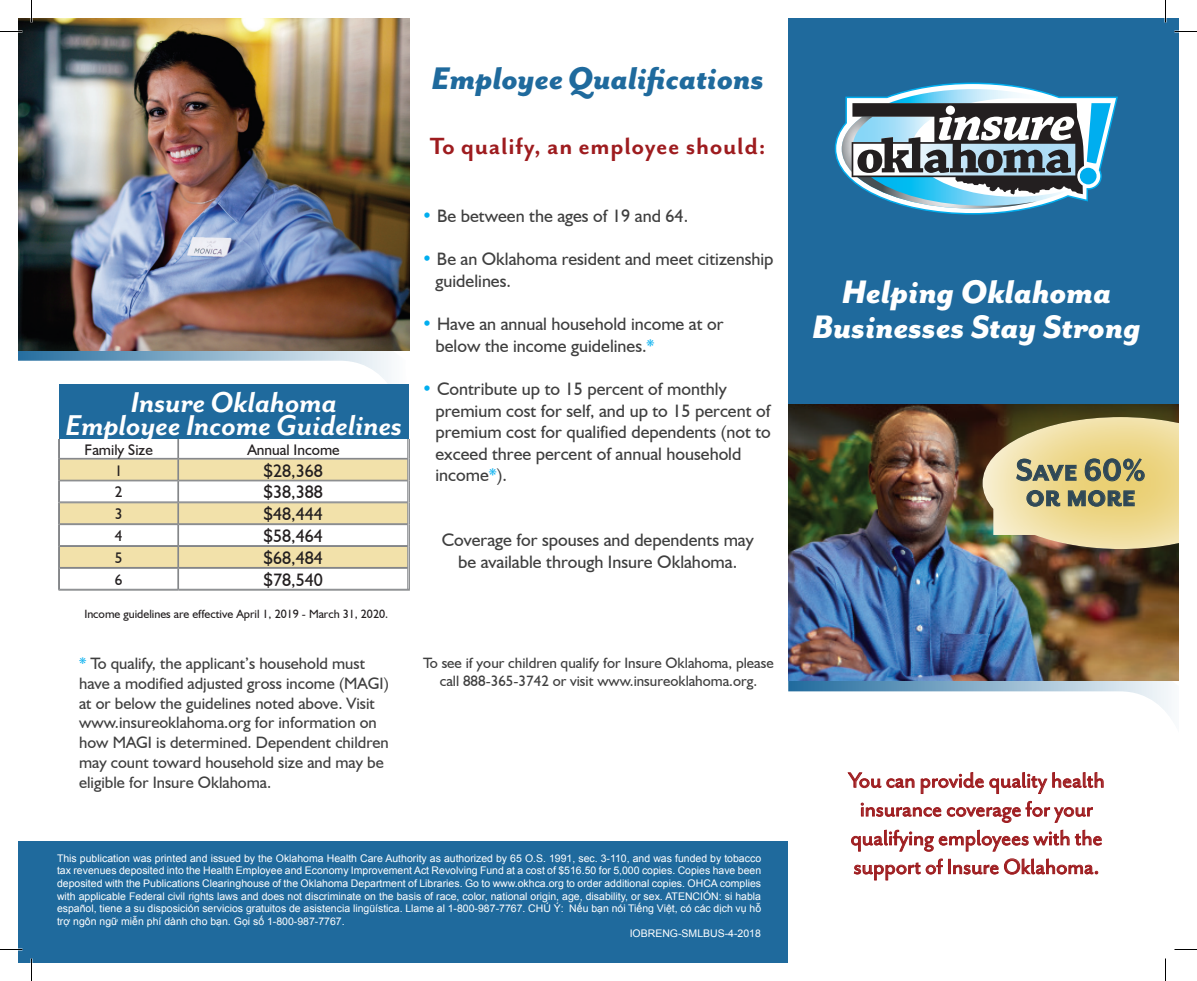
<style>
.page{position:relative;width:1197px;height:981px;background:#fff}
.page>*{position:absolute;margin:0;border:0;box-sizing:border-box;transform-origin:0 0}
.t1{font:italic 800 37.5px/34.5px "Mr Eaves San OT";color:#fff;text-align:center}
.t2{font:italic 800 36px "Mr Eaves San OT";color:#1f6a9d}
.t3{font:700 34.5px/25.5px "Mr Eaves San OT";color:#2f4856}
.t4{font:italic 700 33px "Mr Eaves San OT";color:#fff}
.t5{font:700 27px "Mr Eaves San OT";letter-spacing:.025em;color:#9e1c1f}
.t6{font:24px/28.8px "Mr Eaves San OT";color:#9e1c1f;text-align:center}
.t7{font:18px/21.6px "Humanist 521 BT";color:#3f3f3f}
.t8{font:18px "Humanist 521 BT";color:#231f20}
.t9{font:16.5px/19.8px "Humanist 521 BT";color:#3f3f3f}
.t10{font:15.3px "Humanist 521 BT";color:#231f20}
.t11{font:15px/18px "Humanist 521 BT";color:#3f3f3f;text-align:center}
.t12{font:12px "Humanist 521 BT";color:#231f20}
.t13{font:10.5px "Arial";color:#fff}
.s1{color:#00aeef}
</style>
<div class="page">
<svg style="left:788px;top:681px;width:383px;height:35px"></svg>
<svg style="left:18px;top:350px;width:392px;height:34px"></svg>
<img style="left:788px;top:403px;width:391px;height:278px">
<div style="left:18px;top:842px;width:770px;height:121px;background:#1f6a9d"></div>
<div style="left:788px;top:18px;width:391px;height:385px;background:#1f6a9d"></div>
<svg style="left:835px;top:83px;width:283px;height:132px"></svg>
<div style="left:946px;top:106px;width:9px;height:9px;background:#fff;border-radius:50%"></div>
<svg style="left:848px;top:772px;width:66px;height:16px"></svg>
<svg style="left:921px;top:772px;width:183px;height:22px"></svg>
<svg style="left:861px;top:801px;width:232px;height:22px"></svg>
<svg style="left:851px;top:830px;width:251px;height:22px"></svg>
<svg style="left:854px;top:859px;width:89px;height:21px"></svg>
<div style="left:948px;top:859px;width:3px;height:15px;border:1px solid #9e1c1f"></div>
<svg style="left:953px;top:858px;width:145px;height:17px"></svg>
<svg style="left:981px;top:416px;width:198px;height:134px"></svg>
<svg style="left:983px;top:417px;width:196px;height:132px;background:#d0bf85"></svg>
<div style="left:59px;top:384px;width:350px;height:55px;background:#1f6a9d"></div>
<hr style="left:58px;top:590px;width:120px;height:1px;background:#808285">
<hr style="left:178px;top:590px;width:232px;height:1px;background:#808285">
<svg style="left:58px;top:439px;width:352px;height:151px"></svg>
<img style="left:18px;top:18px;width:392px;height:332px">
<svg style="left:0;top:31px;width:22px;height:1px"></svg>
<svg style="left:1174px;top:31px;width:23px;height:1px"></svg>
<svg style="left:0;top:949px;width:22px;height:1px"></svg>
<svg style="left:1174px;top:949px;width:23px;height:1px"></svg>
<svg style="left:31px;top:0;width:1px;height:22px"></svg>
<svg style="left:31px;top:958px;width:1px;height:23px"></svg>
<svg style="left:1165px;top:0;width:1px;height:22px"></svg>
<svg style="left:1165px;top:958px;width:1px;height:23px"></svg>
<h2 class="t2" style="left:432px;top:58px;width:334px">Employee Qualifications</h2>
<h3 class="t4" style="left:131px;top:384px;width:208px">Insure Oklahoma</h3>
<h3 class="t4" style="left:66px;top:407px;width:338px">Employee Income Guidelines</h3>
<h3 class="t10" style="left:85px;top:440px;width:70px">Family Size</h3>
<h3 class="t10" style="left:247px;top:440px;width:94px">Annual Income</h3>
<h3 class="t10" style="left:115px;top:461px;width:9px">1</h3>
<h3 class="t8" style="left:264px;top:459px;width:61px">$28,368</h3>
<h3 class="t10" style="left:115px;top:483px;width:9px">2</h3>
<h3 class="t8" style="left:264px;top:481px;width:61px">$38,388</h3>
<h3 class="t10" style="left:115px;top:505px;width:9px">3</h3>
<h3 class="t8" style="left:264px;top:503px;width:61px">$48,444</h3>
<h3 class="t10" style="left:115px;top:526px;width:9px">4</h3>
<h3 class="t8" style="left:264px;top:525px;width:61px">$58,464</h3>
<h3 class="t10" style="left:115px;top:548px;width:9px">5</h3>
<h3 class="t8" style="left:264px;top:547px;width:61px">$68,484</h3>
<h3 class="t10" style="left:115px;top:570px;width:9px">6</h3>
<h3 class="t8" style="left:264px;top:569px;width:61px">$78,540</h3>
<p class="t12" style="left:84px;top:607px;width:305px">Income guidelines are effective April 1, 2019 - March 31, 2020.</p>
<p class="t9" style="left:79px;top:653px;width:311px"><span class="s1">*</span> To qualify, the applicant’s household must have a modified adjusted gross income (MAGI) at or below the guidelines noted above. Visit www.insureoklahoma.org for information on how MAGI is determined. Dependent children may count toward household size and may be eligible for Insure Oklahoma.</p>
<h3 class="t5" style="left:430px;top:131px;width:337px">To qualify, an employee should:</h3>
<h3 class="t7" style="left:422px;top:205px;width:268px"><span class="s1">•</span> Be between the ages of 19 and 64.</h3>
<h3 class="t7" style="left:435px;top:248px;width:340px;text-indent:-14px"><span class="s1">•</span> Be an Oklahoma resident and meet citizenship guidelines.</h3>
<h3 class="t7" style="left:435px;top:313px;width:289px;text-indent:-14px"><span class="s1">•</span> Have an annual household income at or below the income guidelines.<span class="s1">*</span></h3>
<h3 class="t7" style="left:435px;top:378px;width:337px;text-indent:-14px"><span class="s1">•</span> Contribute up to 15 percent of monthly premium cost for self, and up to 15 percent of premium cost for qualified dependents (not to exceed three percent of annual household income<span class="s1">*</span>).</h3>
<h3 class="t7" style="left:442px;top:529px;width:314px;text-align:center">Coverage for spouses and dependents may be available through Insure Oklahoma.</h3>
<h3 class="t11" style="left:423px;top:653px;width:352px">To see if your children qualify for Insure Oklahoma, please call 888-365-3742 or visit www.insureoklahoma.org.</h3>
<p class="t13" style="left:57px;top:851px;width:706px">This publication was printed and issued by the Oklahoma Health Care Authority as authorized by 65 O.S. 1991, sec. 3-110, and was funded by tobacco</p>
<p class="t13" style="left:57px;top:864px;width:706px">tax revenues deposited into the Health Employee and Economy Improvement Act Revolving Fund at a cost of $516.50 for 5,000 copies. Copies have been</p>
<p class="t13" style="left:57px;top:876px;width:706px">deposited with the Publications Clearinghouse of the Oklahoma Department of Libraries. Go to www.okhca.org to order additional copies. OHCA complies</p>
<p class="t13" style="left:57px;top:889px;width:706px">with applicable Federal civil rights laws and does not discriminate on the basis of race, color, national origin, age, disability, or sex. ATENCIÓN: si habla</p>
<p class="t13" style="left:57px;top:902px;width:706px">español, tiene a su disposición servicios gratuitos de asistencia lingüística. Llame al 1-800-987-7767. CHÚ Ý: Nếu bạn nói Tiếng Việt, có các dịch vụ hỗ</p>
<p class="t13" style="left:57px;top:914px;width:289px">trợ ngôn ngữ miễn phí dành cho bạn. Gọi số 1-800-987-7767.</p>
<p class="t13" style="left:630px;top:927px;width:133px">IOBRENG-SMLBUS-4-2018</p>
<h1 class="t1" style="left:812px;top:275px;width:330px">Helping Oklahoma<br>Businesses Stay Strong</h1>
<h3 class="t3" style="left:1016px;top:458px;width:131px">Save 60% or more</h3>
<h3 class="t6" style="left:848px;top:766px;width:258px">You can provide quality health insurance coverage for your qualifying employees with the support of Insure Oklahoma.</h3>
</div>
